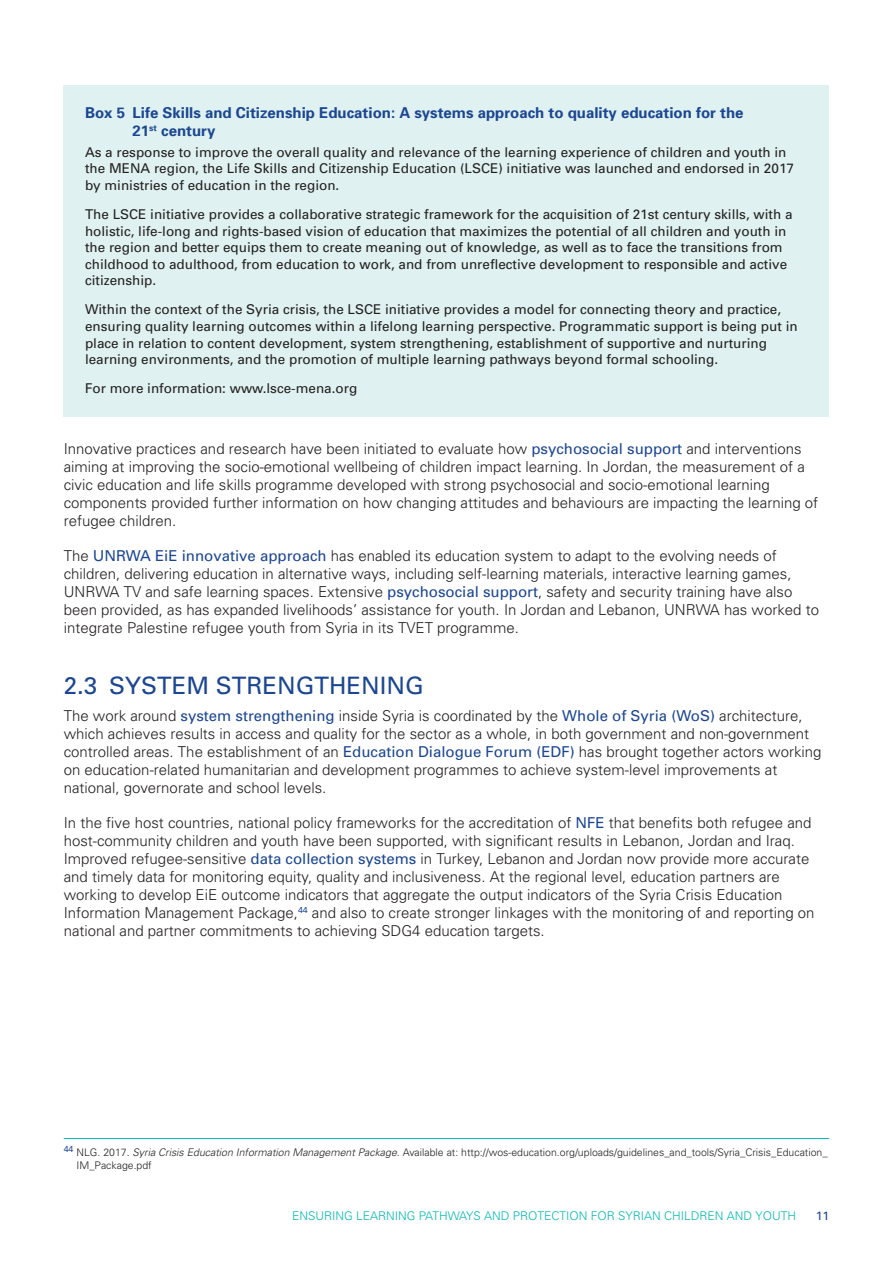
<style>
.page{position:relative;width:893px;height:1263px;background:#fff}
.page>*{position:absolute;margin:0;border:0;box-sizing:border-box;transform-origin:0 0}
.t1{font:24px "Univers";color:#1b4692}
.t2{font:300 15px/18px "Univers";color:#231f20}
.t3{font:700 15px/18px "Univers";color:#1b4692}
.t4{font:13.5px/16.5px "Univers";color:#231f20}
.t5{font:300 12px "Univers";color:#03b9b4}
.t6{font:12px "Univers";color:#1b4692}
.t7{font:300 10.5px/13.5px "Univers";color:#231f20}
.s1{font-weight:400;color:#1b4692}
.s2{font-style:italic}
</style>
<div class="page">
<div style="left:64px;top:85px;width:765px;height:332px;background:#dff1f0"></div>
<hr style="left:64px;top:1138px;width:765px;height:1px;background:#03b9b4">
<p class="t3" style="left:133px;top:104px;width:612px;text-indent:-48px">Box 5 Life Skills and Citizenship Education: A systems approach to quality education for the<br>21<sup>st</sup> century</p>
<p class="t4" style="left:85px;top:144px;width:710px">As a response to improve the overall quality and relevance of the learning experience of children and youth in the MENA region, the Life Skills and Citizenship Education (LSCE) initiative was launched and endorsed in 2017 by ministries of education in the region.</p>
<p class="t4" style="left:85px;top:206px;width:709px">The LSCE initiative provides a collaborative strategic framework for the acquisition of 21st century skills, with a holistic, life-long and rights-based vision of education that maximizes the potential of all children and youth in the region and better equips them to create meaning out of knowledge, as well as to face the transitions from childhood to adulthood, from education to work, and from unreflective development to responsible and active citizenship.</p>
<p class="t4" style="left:85px;top:302px;width:714px">Within the context of the Syria crisis, the LSCE initiative provides a model for connecting theory and practice, ensuring quality learning outcomes within a lifelong learning perspective. Programmatic support is being put in place in relation to content development, system strengthening, establishment of supportive and nurturing learning environments, and the promotion of multiple learning pathways beyond formal schooling.</p>
<p class="t4" style="left:85px;top:380px;width:274px">For more information: www.lsce-mena.org</p>
<p class="t2" style="left:64px;top:440px;width:756px">Innovative practices and research have been initiated to evaluate how <span class="s1">psychosocial support</span> and interventions aiming at improving the socio-emotional wellbeing of children impact learning. In Jordan, the measurement of a civic education and life skills programme developed with strong psychosocial and socio-emotional learning components provided further information on how changing attitudes and behaviours are impacting the learning of refugee children.</p>
<p class="t2" style="left:64px;top:547px;width:757px">The <span class="s1">UNRWA EiE innovative approach</span> has enabled its education system to adapt to the evolving needs of children, delivering education in alternative ways, including self-learning materials, interactive learning games, UNRWA TV and safe learning spaces. Extensive <span class="s1">psychosocial support</span>, safety and security training have also been provided, as has expanded livelihoods’ assistance for youth. In Jordan and Lebanon, UNRWA has worked to integrate Palestine refugee youth from Syria in its TVET programme.</p>
<h1 class="t1" style="left:64px;top:672px;width:362px">2.3 SYSTEM STRENGTHENING</h1>
<p class="t2" style="left:64px;top:706px;width:759px">The work around <span class="s1">system strengthening</span> inside Syria is coordinated by the <span class="s1">Whole of Syria (WoS)</span> architecture, which achieves results in access and quality for the sector as a whole, in both government and non-government controlled areas. The establishment of an <span class="s1">Education Dialogue Forum (EDF)</span> has brought together actors working on education-related humanitarian and development programmes to achieve system-level improvements at national, governorate and school levels.</p>
<p class="t2" style="left:64px;top:813px;width:752px">In the five host countries, national policy frameworks for the accreditation of <span class="s1">NFE</span> that benefits both refugee and host-community children and youth have been supported, with significant results in Lebanon, Jordan and Iraq.<br>Improved refugee-sensitive <span class="s1">data collection systems</span> in Turkey, Lebanon and Jordan now provide more accurate and timely data for monitoring equity, quality and inclusiveness. At the regional level, education partners are working to develop EiE outcome indicators that aggregate the output indicators of the Syria Crisis Education Information Management Package,<sup>44</sup> and also to create stronger linkages with the monitoring of and reporting on national and partner commitments to achieving SDG4 education targets.</p>
<p class="t7" style="left:77px;top:1145px;width:753px;text-indent:-13px"><sup>44</sup> NLG. 2017. <span class="s2">Syria Crisis Education Information Management Package.</span> Available at: http://wos-education.org/uploads/guidelines_and_tools/Syria_Crisis_Education_<br>IM_Package.pdf</p>
<p class="t5" style="left:292px;top:1209px;width:506px">ENSURING LEARNING PATHWAYS AND PROTECTION FOR SYRIAN CHILDREN AND YOUTH</p>
<p class="t6" style="left:816px;top:1209px;width:15px">11</p>
</div>
